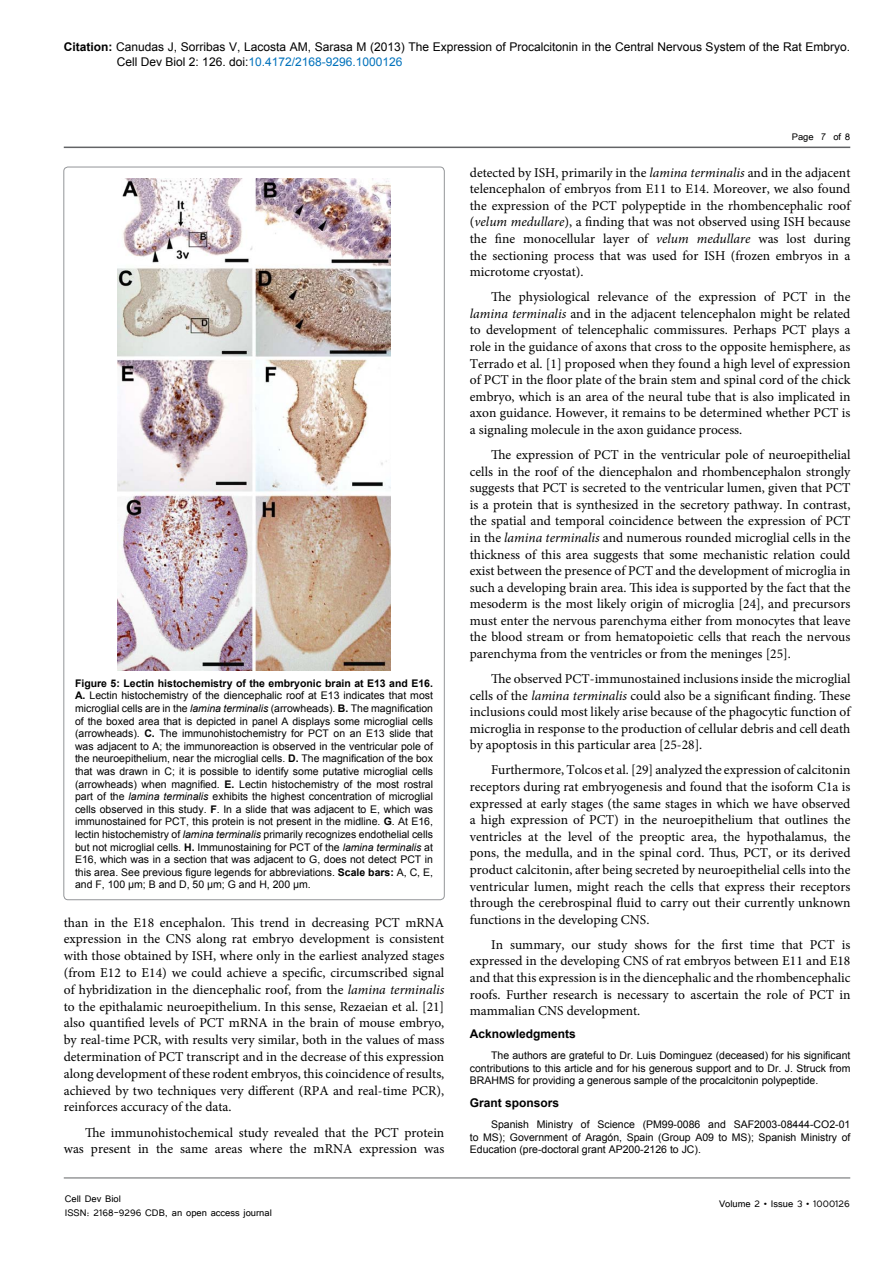
<style>
.page{position:relative;width:893px;height:1263px;background:#fff}
.page>*{position:absolute;margin:0;border:0;box-sizing:border-box;transform-origin:0 0}
.t1{font:13.5px/16.6px "Minion Pro";color:#000;text-align:justify}
.t2{font:12px/14.4px "Arial";color:#000}
.t3{font:12px/14.4px "Tunga";color:#000}
.t4{font:700 12px "Arial";color:#000}
.t5{font:10.5px/12.6px "Arial";color:#000;text-align:justify}
.s1{font-weight:700}
.s2{color:#0072bc}
.s3{font-style:italic}
</style>
<div class="page">
<hr style="left:64px;top:147px;width:786px;height:1px;background:#636466">
<hr style="left:64px;top:1178px;width:786px;height:1px;background:#636466">
<img style="left:118px;top:178px;width:272px;height:493px">
<p class="t2" style="left:117px;top:40px;width:735px;text-indent:-53px"><span class="s1">Citation:</span> Canudas J, Sorribas V, Lacosta AM, Sarasa M (2013) The Expression of Procalcitonin in the Central Nervous System of the Rat Embryo.<br>Cell Dev Biol 2: 126. doi:<span class="s2">10.4172/2168-9296.1000126</span></p>
<p class="t5" style="left:75px;top:677px;width:360px"><span class="s1">Figure 5: Lectin histochemistry of the embryonic brain at E13 and E16.<br>A.</span> Lectin histochemistry of the diencephalic roof at E13 indicates that most microglial cells are in the <span class="s3">lamina terminalis</span> (arrowheads). <span class="s1">B.</span> The magnification of the boxed area that is depicted in panel A displays some microglial cells (arrowheads). <span class="s1">C.</span> The immunohistochemistry for PCT on an E13 slide that was adjacent to A; the immunoreaction is observed in the ventricular pole of the neuroepithelium, near the microglial cells. <span class="s1">D.</span> The magnification of the box that was drawn in C; it is possible to identify some putative microglial cells (arrowheads) when magnified. <span class="s1">E.</span> Lectin histochemistry of the most rostral part of the <span class="s3">lamina terminalis</span> exhibits the highest concentration of microglial cells observed in this study. <span class="s1">F</span>. In a slide that was adjacent to E, which was immunostained for PCT, this protein is not present in the midline. <span class="s1">G</span>. At E16, lectin histochemistry of <span class="s3">lamina terminalis</span> primarily recognizes endothelial cells but not microglial cells. <span class="s1">H.</span> Immunostaining for PCT of the <span class="s3">lamina terminalis</span> at E16, which was in a section that was adjacent to G, does not detect PCT in this area. See previous figure legends for abbreviations. <span class="s1">Scale bars:</span> A, C, E, and F, 100 µm; B and D, 50 µm; G and H, 200 µm.</p>
<p class="t1" style="left:64px;top:914px;width:382px">than in the E18 encephalon. This trend in decreasing PCT mRNA expression in the CNS along rat embryo development is consistent with those obtained by ISH, where only in the earliest analyzed stages (from E12 to E14) we could achieve a specific, circumscribed signal of hybridization in the diencephalic roof, from the <span class="s3">lamina terminalis </span>to the epithalamic neuroepithelium. In this sense, Rezaeian et al. [21] also quantified levels of PCT mRNA in the brain of mouse embryo, by real-time PCR, with results very similar, both in the values of mass determination of PCT transcript and in the decrease of this expression along development of these rodent embryos, this coincidence of results, achieved by two techniques very different (RPA and real-time PCR), reinforces accuracy of the data.</p>
<p class="t1" style="left:64px;top:1124px;width:382px;text-align:right">The immunohistochemical study revealed that the PCT protein was present in the same areas where the mRNA expression was</p>
<p class="t3" style="left:65px;top:1190px;width:209px">Cell Dev Biol<br>ISSN: 2168-9296 CDB, an open access journal</p>
<p class="t3" style="left:792px;top:128px;width:60px">Page 7 of 8</p>
<p class="t1" style="left:470px;top:164px;width:382px">detected by ISH, primarily in the <span class="s3">lamina terminalis</span> and in the adjacent telencephalon of embryos from E11 to E14. Moreover, we also found the expression of the PCT polypeptide in the rhombencephalic roof (<span class="s3">velum medullare</span>), a finding that was not observed using ISH because the fine monocellular layer of <span class="s3">velum medullare</span> was lost during the sectioning process that was used for ISH (frozen embryos in a microtome cryostat).</p>
<p class="t1" style="left:470px;top:289px;width:382px;text-indent:21px">The physiological relevance of the expression of PCT in the <span class="s3">lamina terminalis</span> and in the adjacent telencephalon might be related to development of telencephalic commissures. Perhaps PCT plays a role in the guidance of axons that cross to the opposite hemisphere, as Terrado et al. [1] proposed when they found a high level of expression of PCT in the floor plate of the brain stem and spinal cord of the chick embryo, which is an area of the neural tube that is also implicated in axon guidance. However, it remains to be determined whether PCT is a signaling molecule in the axon guidance process.</p>
<p class="t1" style="left:470px;top:446px;width:382px;text-indent:21px">The expression of PCT in the ventricular pole of neuroepithelial cells in the roof of the diencephalon and rhombencephalon strongly suggests that PCT is secreted to the ventricular lumen, given that PCT is a protein that is synthesized in the secretory pathway. In contrast, the spatial and temporal coincidence between the expression of PCT in the <span class="s3">lamina terminalis</span> and numerous rounded microglial cells in the thickness of this area suggests that some mechanistic relation could exist between the presence of PCT and the development of microglia in such a developing brain area. This idea is supported by the fact that the mesoderm is the most likely origin of microglia [24], and precursors must enter the nervous parenchyma either from monocytes that leave the blood stream or from hematopoietic cells that reach the nervous parenchyma from the ventricles or from the meninges [25].</p>
<p class="t1" style="left:470px;top:670px;width:382px;text-indent:21px">The observed PCT-immunostained inclusions inside the microglial cells of the <span class="s3">lamina terminalis</span> could also be a significant finding. These inclusions could most likely arise because of the phagocytic function of microglia in response to the production of cellular debris and cell death by apoptosis in this particular area [25-28].</p>
<p class="t1" style="left:470px;top:762px;width:382px;text-indent:21px">Furthermore, Tolcos et al. [29] analyzed the expression of calcitonin receptors during rat embryogenesis and found that the isoform C1a is expressed at early stages (the same stages in which we have observed a high expression of PCT) in the neuroepithelium that outlines the ventricles at the level of the preoptic area, the hypothalamus, the pons, the medulla, and in the spinal cord. Thus, PCT, or its derived product calcitonin, after being secreted by neuroepithelial cells into the ventricular lumen, might reach the cells that express their receptors through the cerebrospinal fluid to carry out their currently unknown functions in the developing CNS.</p>
<p class="t1" style="left:470px;top:936px;width:382px;text-indent:21px">In summary, our study shows for the first time that PCT is expressed in the developing CNS of rat embryos between E11 and E18 and that this expression is in the diencephalic and the rhombencephalic roofs. Further research is necessary to ascertain the role of PCT in mammalian CNS development.</p>
<p class="t4" style="left:470px;top:1026px;width:108px">Acknowledgments</p>
<p class="t5" style="left:470px;top:1049px;width:382px;text-indent:21px">The authors are grateful to Dr. Luis Dominguez (deceased) for his significant contributions to this article and for his generous support and to Dr. J. Struck from BRAHMS for providing a generous sample of the procalcitonin polypeptide.</p>
<p class="t4" style="left:470px;top:1095px;width:91px">Grant sponsors</p>
<p class="t5" style="left:470px;top:1118px;width:382px;text-indent:21px">Spanish Ministry of Science (PM99-0086 and SAF2003-08444-CO2-01 to MS); Government of Aragón, Spain (Group A09 to MS); Spanish Ministry of Education (pre-doctoral grant AP200-2126 to JC).</p>
<p class="t3" style="left:719px;top:1196px;width:132px">Volume 2 • Issue 3 • 1000126</p>
</div>
